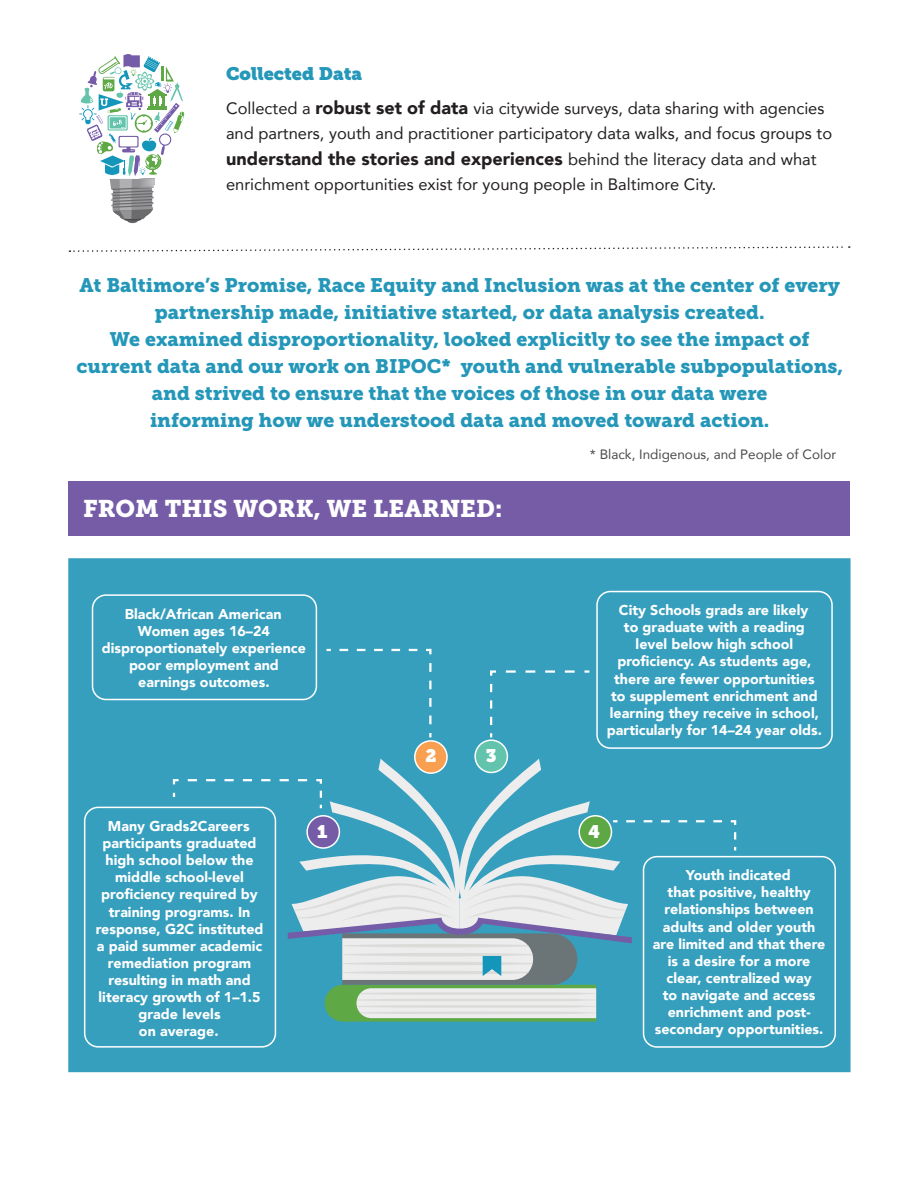
<style>
.page{position:relative;width:918px;height:1188px;background:#fff}
.page>*{position:absolute;margin:0;border:0;box-sizing:border-box;transform-origin:0 0}
.t1{font:24px "Museo Slab 900";color:#fff}
.t2{font:19.5px/27px "Museo Slab 900";color:#2497b9;text-align:center}
.t3{font:900 18px "Avenir";color:#231f20}
.t4{font:18px "Museo Slab";color:#2597b9}
.t5{font:18px "Museo Slab";color:#fff}
.t6{font:16.5px/25.5px "Avenir";color:#231f20}
.t7{font:900 14.25px/17.1px "Avenir";color:#fff;text-align:center}
.t8{font:13.5px "Avenir";color:#494a4b}
.s1{font-weight:900;font-size:18px}
.s2{font-weight:400;font-size:16.5px}
</style>
<div class="page">
<div style="left:68px;top:558px;width:783px;height:514px;background:#369fbe;border:2px solid #2597b9"></div>
<div style="left:68px;top:481px;width:782px;height:55px;background:#765ca7"></div>
<div style="left:596px;top:591px;width:237px;height:158px;border:2px solid #fff;border-radius:14px"></div>
<div style="left:84px;top:807px;width:192px;height:241px;border:2px solid #fff;border-radius:14px"></div>
<div style="left:643px;top:856px;width:193px;height:192px;border:2px solid #fff;border-radius:14px"></div>
<div style="left:415px;top:741px;width:32px;height:32px;background:#f89f50;border-radius:50%"></div>
<div style="left:414px;top:740px;width:34px;height:34px;border:2px solid #fff;border-radius:50%"></div>
<div style="left:475px;top:740px;width:32px;height:32px;background:#62c4ac;border-radius:50%"></div>
<div style="left:474px;top:739px;width:34px;height:34px;border:2px solid #fff;border-radius:50%"></div>
<svg style="left:326px;top:648px;width:106px;height:90px"></svg>
<svg style="left:489px;top:670px;width:101px;height:70px"></svg>
<div style="left:92px;top:594px;width:225px;height:106px;border:2px solid #fff;border-radius:14px"></div>
<svg style="left:172px;top:759px;width:565px;height:263px"></svg>
<svg style="left:69px;top:246px;width:781px;height:6px"></svg>
<svg style="left:124px;top:217px;width:18px;height:5px"></svg>
<svg style="left:79px;top:54px;width:106px;height:166px"></svg>
<p class="t4" style="left:226px;top:63px;width:138px">Collected Data</p>
<p class="t6" style="left:226px;top:95px;width:608px">Collected a <span class="s1">robust set of data</span> via citywide surveys, data sharing with agencies and partners, youth and practitioner participatory data walks, and focus groups to</p>
<p class="t3" style="left:226px;top:143px;width:592px">understand the stories and experiences <span class="s2">behind the literacy data and what</span></p>
<p class="t6" style="left:226px;top:171px;width:492px">enrichment opportunities exist for young people in Baltimore City.</p>
<p class="t2" style="left:76px;top:272px;width:768px">At Baltimore’s Promise, Race Equity and Inclusion was at the center of every partnership made, initiative started, or data analysis created.<br>We examined disproportionality, looked explicitly to see the impact of current data and our work on BIPOC* youth and vulnerable subpopulations, and strived to ensure that the voices of those in our data were<br>informing how we understood data and moved toward action.</p>
<p class="t8" style="left:590px;top:443px;width:248px">* Black, Indigenous, and People of Color</p>
<h1 class="t1" style="left:83px;top:495px;width:421px">FROM THIS WORK, WE LEARNED:</h1>
<p class="t7" style="left:102px;top:605px;width:205px">Black/African American<br>Women ages 16–24 disproportionately experience poor employment and earnings outcomes.</p>
<p class="t7" style="left:96px;top:817px;width:169px">Many Grads2Careers participants graduated high school below the middle school-level proficiency required by training programs. In response, G2C instituted a paid summer academic remediation program resulting in math and literacy growth of 1–1.5 grade levels<br>on average.</p>
<p class="t5" style="left:317px;top:821px;width:12px">1</p>
<p class="t5" style="left:426px;top:745px;width:13px">2</p>
<p class="t5" style="left:486px;top:745px;width:12px">3</p>
<p class="t7" style="left:607px;top:601px;width:217px">City Schools grads are likely<br>to graduate with a reading level below high school proficiency. As students age, there are fewer opportunities to supplement enrichment and learning they receive in school, particularly for 14–24 year olds.</p>
<p class="t5" style="left:589px;top:821px;width:13px">4</p>
<p class="t7" style="left:653px;top:866px;width:174px">Youth indicated<br>that positive, healthy relationships between adults and older youth are limited and that there is a desire for a more clear, centralized way<br>to navigate and access enrichment and post&shy;secondary opportunities.</p>
</div>
